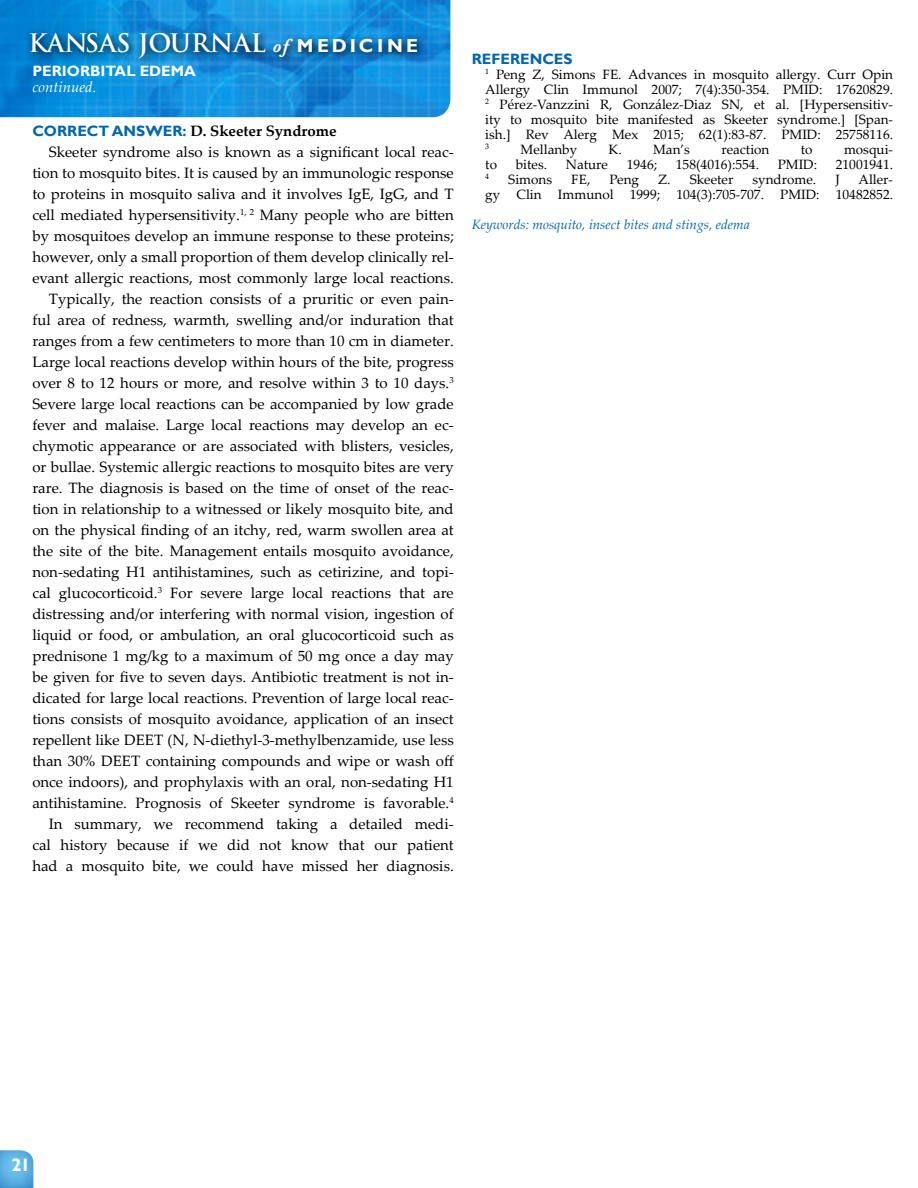
<style>
.page{position:relative;width:918px;height:1188px;background:#fff}
.page>*{position:absolute;margin:0;border:0;box-sizing:border-box;transform-origin:0 0}
.t1{font:700 24.9px "Trajan Pro";color:#fff}
.t2{font:700 18px "Gill Sans";color:#fff}
.t3{font:15px/21px "Palatino Linotype";color:#000;text-align:justify}
.t4{font:700 15px "Palatino Linotype";color:#000}
.t5{font:700 15px "Gill Sans";color:#fff}
.t6{font:italic 15px "Palatino Linotype";color:#fff}
.t7{font:700 15px "Gill Sans";color:#0067b1}
.t8{font:13.5px/15px "Palatino Linotype";color:#000}
.t9{font:italic 13.5px "Palatino Linotype";color:#0067b1}
.t10{font:7.8px "Palatino Linotype";color:#000}
.s1{font-family:"Adobe Garamond Pro";font-style:italic;font-size:18.75px}
.s2{font-family:"Gill Sans";font-size:18.75px}
.s3{font-family:"Gill Sans";color:#0067b1}
</style>
<div class="page">
<img style="left:0;top:0;width:450px;height:117px">
<svg style="left:0;top:1150px;width:34px;height:38px"></svg>
<svg style="left:26px;top:27px;width:402px;height:41px;background:#107abd"></svg>
<p class="t1" style="left:28px;top:28px;width:391px">KANSAS JOURNAL <span class="s1">of</span> <span class="s2">M EDIC I N E</span></p>
<p class="t5" style="left:32px;top:62px;width:165px">PERIORBITAL EDEMA</p>
<p class="t6" style="left:32px;top:76px;width:66px">continued.</p>
<p class="t4" style="left:32px;top:120px;width:306px"><span class="s3">CORRECT ANSWER:</span> D. Skeeter Syndrome</p>
<p class="t3" style="left:32px;top:141px;width:423px;text-indent:17px">Skeeter syndrome also is known as a significant local reac&shy;tion to mosquito bites. It is caused by an immunologic response to proteins in mosquito saliva and it involves IgE, IgG, and T cell mediated hypersensitivity.<sup>1,</sup> <sup>2</sup> Many people who are bitten by mosquitoes develop an immune response to these proteins; however, only a small proportion of them develop clinically rel&shy;evant allergic reactions, most commonly large local reactions.</p>
<p class="t3" style="left:32px;top:288px;width:423px;text-indent:17px">Typically, the reaction consists of a pruritic or even pain&shy;ful area of redness, warmth, swelling and/or induration that ranges from a few centimeters to more than 10 cm in diameter.<br>Large local reactions develop within hours of the bite, progress over 8 to 12 hours or more, and resolve within 3 to 10 days.<sup>3<br></sup>Severe large local reactions can be accompanied by low grade fever and malaise. Large local reactions may develop an ec&shy;chymotic appearance or are associated with blisters, vesicles, or bullae. Systemic allergic reactions to mosquito bites are very rare. The diagnosis is based on the time of onset of the reac&shy;tion in relationship to a witnessed or likely mosquito bite, and on the physical finding of an itchy, red, warm swollen area at the site of the bite. Management entails mosquito avoidance, non-sedating H1 antihistamines, such as cetirizine, and topi&shy;cal glucocorticoid.<sup>3</sup> For severe large local reactions that are distressing and/or interfering with normal vision, ingestion of liquid or food, or ambulation, an oral glucocorticoid such as prednisone 1 mg/kg to a maximum of 50 mg once a day may be given for five to seven days. Antibiotic treatment is not in&shy;dicated for large local reactions. Prevention of large local reac&shy;tions consists of mosquito avoidance, application of an insect repellent like DEET (N, N-diethyl-3-methylbenzamide, use less than 30% DEET containing compounds and wipe or wash off once indoors), and prophylaxis with an oral, non-sedating H1 antihistamine. Prognosis of Skeeter syndrome is favorable.<sup>4</sup></p>
<p class="t3" style="left:32px;top:813px;width:423px;text-indent:17px">In summary, we recommend taking a detailed medi&shy;cal history because if we did not know that our patient had a mosquito bite, we could have missed her diagnosis.</p>
<p class="t7" style="left:472px;top:50px;width:102px">REFERENCES</p>
<p class="t8" style="left:485px;top:66px;width:409px"><sup>1</sup> Peng Z, Simons FE. Advances in mosquito allergy. Curr Opin<br>Allergy Clin Immunol 2007; 7(4):350-354. PMID: 17620829.</p>
<p class="t8" style="left:485px;top:96px;width:409px;text-align:justify"><sup>2</sup> Pérez-Vanzzini R, González-Diaz SN, et al. [Hypersensitiv&shy;ity to mosquito bite manifested as Skeeter syndrome.] [Span&shy;ish.] Rev Alerg Mex 2015; 62(1):83-87. PMID: 25758116.</p>
<p class="t10" style="left:485px;top:141px;width:5px">3</p>
<p class="t8" style="left:521px;top:141px;width:58px">Mellanby</p>
<p class="t8" style="left:609px;top:141px;width:83px">K. Man’s</p>
<p class="t8" style="left:721px;top:141px;width:50px">reaction</p>
<p class="t8" style="left:801px;top:141px;width:13px">to</p>
<p class="t8" style="left:844px;top:141px;width:51px">mosqui-</p>
<p class="t8" style="left:485px;top:156px;width:13px">to</p>
<p class="t8" style="left:516px;top:156px;width:33px">bites.</p>
<p class="t8" style="left:566px;top:156px;width:44px">Nature</p>
<p class="t8" style="left:627px;top:156px;width:32px">1946;</p>
<p class="t8" style="left:676px;top:156px;width:85px">158(4016):554.</p>
<p class="t8" style="left:778px;top:156px;width:41px">PMID:</p>
<p class="t8" style="left:836px;top:156px;width:59px">21001941.</p>
<p class="t10" style="left:485px;top:171px;width:5px">4</p>
<p class="t8" style="left:508px;top:171px;width:45px">Simons</p>
<p class="t8" style="left:571px;top:171px;width:21px">FE,</p>
<p class="t8" style="left:610px;top:171px;width:31px">Peng</p>
<p class="t8" style="left:658px;top:171px;width:77px">Z. Skeeter</p>
<p class="t8" style="left:753px;top:171px;width:65px">syndrome.</p>
<p class="t8" style="left:835px;top:171px;width:6px">J</p>
<p class="t8" style="left:485px;top:171px;width:409px;text-align:right">Aller-<br>gy Clin Immunol 1999; 104(3):705-707. PMID: 10482852.</p>
<p class="t9" style="left:472px;top:215px;width:279px">Keywords: mosquito, insect bites and stings, edema</p>
<p class="t2" style="left:11px;top:1154px;width:21px">21</p>
</div>
